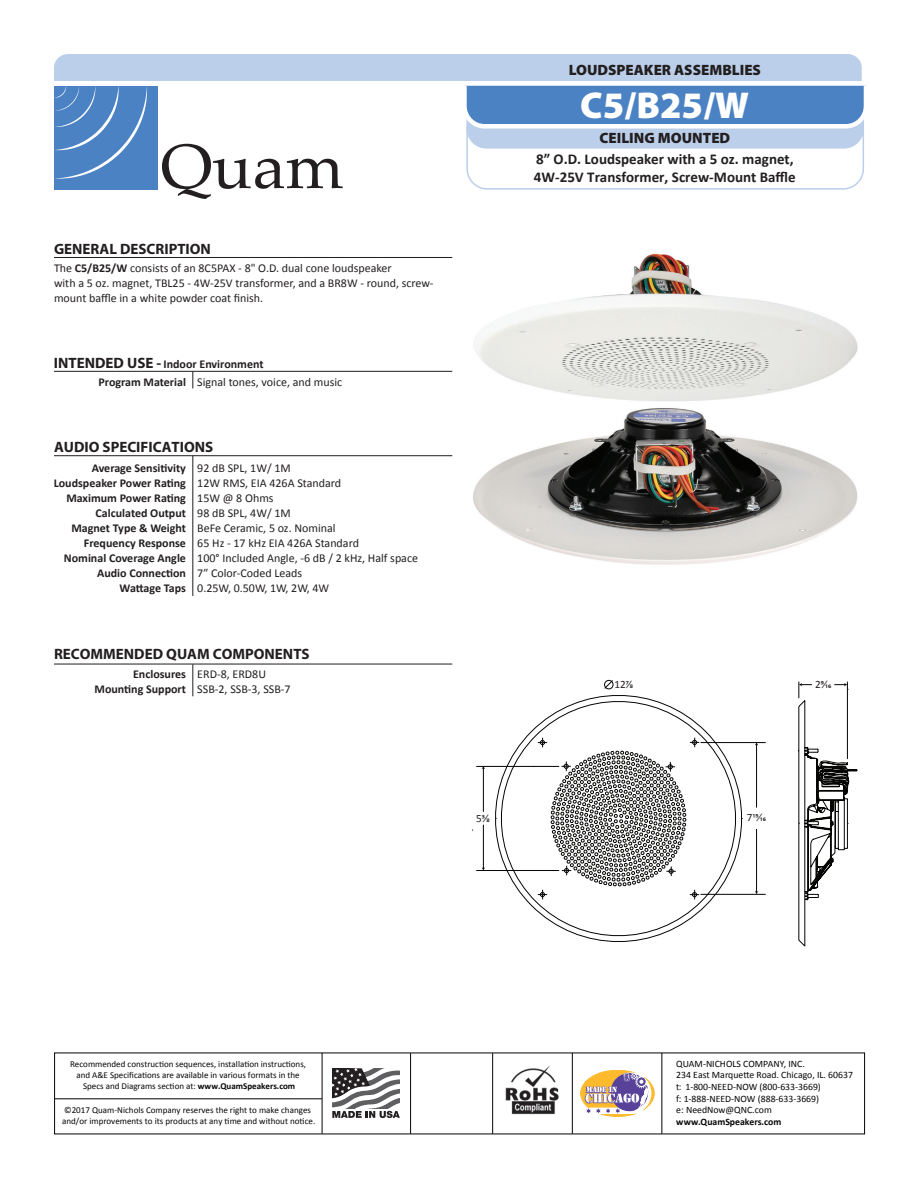
<style>
.page{position:relative;width:918px;height:1188px;background:#fff}
.page>*{position:absolute;margin:0;border:0;box-sizing:border-box;transform-origin:0 0}
.t1{font:900 37.5px "Myriad Pro";color:#fff}
.t2{font:700 15px/18px "Calibri";color:#231f20}
.t3{font:700 15px "Myriad Pro";color:#231f20}
.t4{font:900 15px "Myriad Pro";color:#231f20}
.t5{font:12px/15px "Calibri";color:#231f20}
.t6{font:700 12px/15px "Calibri";color:#231f20;text-align:right}
.t7{font:11.1px "Calibri";color:#231f20}
.t8{font:9.75px/11.7px "Calibri";color:#060504}
.t9{font:700 9.75px "Calibri";color:#060504}
.t10{font:9px/10.8px "Calibri";color:#060504}
.s1{font-weight:700}
.s2{font-family:"Myriad Pro";font-size:15px}
.s3{font-weight:400}
</style>
<div class="page">
<svg style="left:54px;top:54px;width:812px;height:145px"></svg>
<svg style="left:193px;top:372px;width:1px;height:16px"></svg>
<hr style="left:54px;top:371px;width:398px;height:1px;background:#201d1e">
<hr style="left:193px;top:664px;width:1px;height:32px;background:#231f20">
<hr style="left:54px;top:664px;width:398px;height:1px;background:#201d1e">
<hr style="left:193px;top:456px;width:1px;height:140px;background:#201d1e">
<hr style="left:54px;top:455px;width:398px;height:1px;background:#201d1e">
<hr style="left:54px;top:257px;width:398px;height:1px;background:#201d1e">
<svg style="left:490px;top:695px;width:258px;height:247px"></svg>
<svg style="left:604px;top:680px;width:9px;height:9px"></svg>
<hr style="left:756px;top:744px;width:1px;height:64px;background:#050504">
<hr style="left:756px;top:829px;width:1px;height:63px;background:#050504">
<hr style="left:701px;top:742px;width:65px;height:1px;background:#050504">
<hr style="left:701px;top:894px;width:65px;height:1px;background:#050504">
<hr style="left:483px;top:768px;width:1px;height:44px;background:#050504">
<hr style="left:483px;top:825px;width:1px;height:43px;background:#050504">
<hr style="left:476px;top:766px;width:83px;height:1px;background:#050504">
<hr style="left:476px;top:870px;width:83px;height:1px;background:#050504">
<svg style="left:533px;top:738px;width:166px;height:161px"></svg>
<svg style="left:798px;top:682px;width:59px;height:265px"></svg>
<img style="left:473px;top:253px;width:385px;height:149px">
<img style="left:473px;top:408px;width:385px;height:157px">
<img style="left:505px;top:1065px;width:54px;height:50px">
<svg style="left:581px;top:1070px;width:73px;height:47px"></svg>
<hr style="left:662px;top:1053px;width:1px;height:81px;background:#060504">
<hr style="left:572px;top:1053px;width:1px;height:81px;background:#060504">
<hr style="left:492px;top:1053px;width:1px;height:81px;background:#060504">
<hr style="left:410px;top:1053px;width:1px;height:81px;background:#060504">
<hr style="left:322px;top:1053px;width:1px;height:81px;background:#060504">
<hr style="left:55px;top:1099px;width:267px;height:1px;background:#060504">
<svg style="left:332px;top:1069px;width:68px;height:49px"></svg>
<p class="t4" style="left:569px;top:61px;width:194px">LOUDSPEAKER ASSEMBLIES</p>
<h1 class="t1" style="left:580px;top:84px;width:171px">C5/B25/W</h1>
<p class="t4" style="left:599px;top:130px;width:132px">CEILING MOUNTED</p>
<p class="t3" style="left:54px;top:239px;width:158px">GENERAL DESCRIPTION</p>
<p class="t5" style="left:54px;top:260px;width:381px">The <span class="s1">C5/B25/W</span> consists of an 8C5PAX - 8" O.D. dual cone loudspeaker<br>with a 5 oz. magnet, TBL25 - 4W-25V transformer, and a BR8W - round, screw&shy;mount baffle in a white powder coat finish.</p>
<p class="t6" style="left:99px;top:355px;width:245px;line-height:17.5px;text-align:left;text-indent:-45px"><span class="s2">INTENDED USE -</span> Indoor Environment<br>Program Material <span class="s3">Signal tones, voice, and music</span></p>
<p class="t3" style="left:54px;top:437px;width:161px">AUDIO SPECIFICATIONS</p>
<p class="t6" style="left:54px;top:460px;width:134px">Average Sensitivity<br>Loudspeaker Power Rating<br>Maximum Power Rating<br>Calculated Output<br>Magnet Type &amp; Weight<br>Frequency Response<br>Nominal Coverage Angle<br>Audio Connection<br>Wattage Taps</p>
<p class="t5" style="left:197px;top:460px;width:222px">92 dB SPL, 1W/ 1M<br>12W RMS, EIA 426A Standard<br>15W @ 8 Ohms<br>98 dB SPL, 4W/ 1M<br>BeFe Ceramic, 5 oz. Nominal<br>65 Hz - 17 kHz EIA 426A Standard<br>100° Included Angle, -6 dB / 2 kHz, Half space<br>7” Color-Coded Leads<br>0.25W, 0.50W, 1W, 2W, 4W</p>
<p class="t3" style="left:54px;top:644px;width:257px">RECOMMENDED QUAM COMPONENTS</p>
<p class="t6" style="left:95px;top:666px;width:93px">Enclosures<br>Mounting Support</p>
<p class="t5" style="left:197px;top:666px;width:95px">ERD-8, ERD8U<br>SSB-2, SSB-3, SSB-7</p>
<p class="t2" style="left:534px;top:150px;width:263px">8” O.D. Loudspeaker with a 5 oz. magnet,<br>4W-25V Transformer, Screw-Mount Baffle</p>
<p class="t7" style="left:614px;top:678px;width:20px">127⁄8</p>
<p class="t7" style="left:815px;top:678px;width:18px">29⁄16</p>
<p class="t7" style="left:476px;top:811px;width:15px">53⁄8</p>
<p class="t7" style="left:747px;top:810px;width:20px">715⁄16</p>
<p class="t10" style="left:70px;top:1059px;width:238px;text-align:center">Recommended construction sequences, installation instructions, and A&amp;E Specifications are available in various formats in the<br>Specs and Diagrams section at: <span class="s1">www.QuamSpeakers.com</span></p>
<p class="t8" style="left:676px;top:1058px;width:178px">QUAM-NICHOLS COMPANY, INC.<br>234 East Marquette Road. Chicago, IL. 60637 t: 1-800-NEED-NOW (800-633-3669)<br>f: 1-888-NEED-NOW (888-633-3669)<br>e: NeedNow@QNC.com</p>
<p class="t9" style="left:676px;top:1116px;width:107px">www.QuamSpeakers.com</p>
<p class="t10" style="left:62px;top:1105px;width:255px">©2017 Quam-Nichols Company reserves the right to make changes and/or improvements to its products at any time and without notice.</p>
</div>
